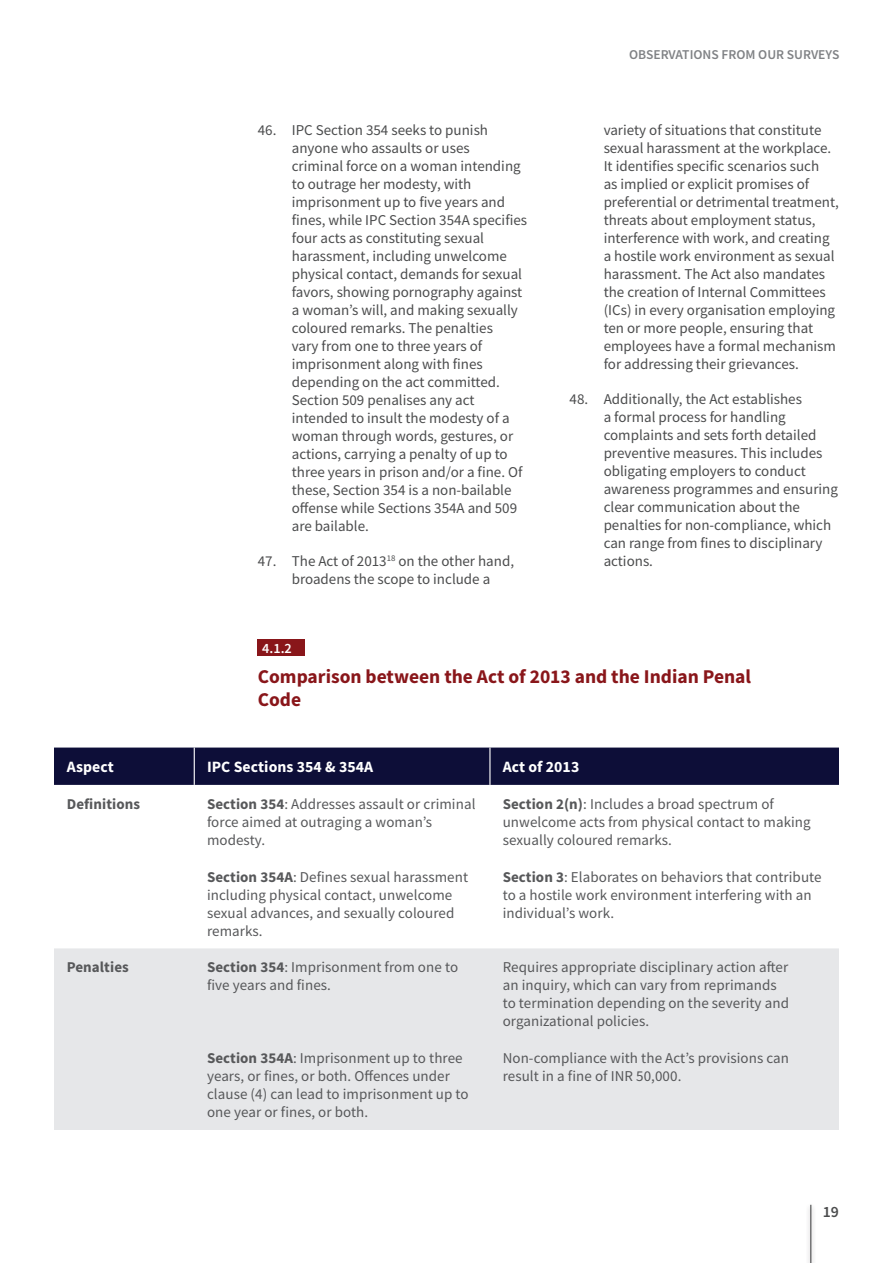
<style>
.page{position:relative;width:893px;height:1263px;background:#fff}
.page>*{position:absolute;margin:0;border:0;box-sizing:border-box;transform-origin:0 0}
.Head_2_Normal{font:700 19.5px/23.4px "Source Sans Pro";color:#89161a}
.TABLE_HEAD{font:700 15.75px "Source Sans Pro";letter-spacing:.005em;color:#fff}
.t1{font:600 15.75px "Source Sans Pro";color:#4b4c4d}
.Bullets_for_Forward{font:15px/18px "Source Sans Pro";color:#4b4c4d}
.TABLE_TEXT{font:15px/18px "Source Sans Pro";letter-spacing:.005em;color:#57585a}
.TABLE_TEXT-2{font:700 15px "Source Sans Pro";letter-spacing:.005em;color:#57585a}
.Head_1_Numbers{font:600 14.25px "Source Sans Pro";color:#fff}
.t2{font:600 13.5px "Source Sans Pro";color:#808285}
.s1{font-weight:700}
</style>
<div class="page">
<div style="left:805px;top:1202px;width:11px;height:61px;background:#231f20;opacity:.4"></div>
<hr style="left:810px;top:1205px;width:1px;height:58px;background:#4b4c4d">
<div style="left:258px;top:640px;width:47px;height:16px;background:#89161a"></div>
<div style="left:54px;top:747px;width:785px;height:38px;background:#0d0e38"></div>
<div style="left:54px;top:948px;width:785px;height:182px;background:#e6e7e9"></div>
<hr style="left:194px;top:747px;width:1px;height:38px;background:#fff">
<hr style="left:489px;top:747px;width:1px;height:38px;background:#fff">
<p class="Bullets_for_Forward" style="left:292px;top:121px;width:237px;text-indent:-34px">46. IPC Section 354 seeks to punish anyone who assaults or uses<br>criminal force on a woman intending to outrage her modesty, with imprisonment up to five years and fines, while IPC Section 354A specifies four acts as constituting sexual harassment, including unwelcome physical contact, demands for sexual favors, showing pornography against a woman’s will, and making sexually coloured remarks. The penalties<br>vary from one to three years of imprisonment along with fines depending on the act committed.<br>Section 509 penalises any act intended to insult the modesty of a woman through words, gestures, or actions, carrying a penalty of up to three years in prison and/or a fine. Of these, Section 354 is a non-bailable offense while Sections 354A and 509 are bailable.</p>
<p class="Bullets_for_Forward" style="left:292px;top:552px;width:224px;text-indent:-34px">47. The Act of 2013<sup>18</sup> on the other hand, broadens the scope to include a</p>
<p class="t2" style="left:629px;top:46px;width:212px">OBSERVATIONS FROM OUR SURVEYS</p>
<p class="Bullets_for_Forward" style="left:604px;top:121px;width:237px">variety of situations that constitute sexual harassment at the workplace.<br>It identifies specific scenarios such<br>as implied or explicit promises of preferential or detrimental treatment, threats about employment status, interference with work, and creating a hostile work environment as sexual harassment. The Act also mandates the creation of Internal Committees (ICs) in every organisation employing ten or more people, ensuring that employees have a formal mechanism for addressing their grievances.</p>
<p class="Bullets_for_Forward" style="left:604px;top:390px;width:236px;text-indent:-34px">48. Additionally, the Act establishes<br>a formal process for handling complaints and sets forth detailed preventive measures. This includes obligating employers to conduct awareness programmes and ensuring clear communication about the penalties for non-compliance, which can range from fines to disciplinary actions.</p>
<p class="Head_1_Numbers" style="left:262px;top:638px;width:31px">4.1.2</p>
<p class="Head_2_Normal" style="left:258px;top:664px;width:495px">Comparison between the Act of 2013 and the Indian Penal<br>Code</p>
<p class="TABLE_HEAD" style="left:67px;top:756px;width:49px">Aspect</p>
<p class="TABLE_HEAD" style="left:207px;top:756px;width:168px">IPC Sections 354 &amp; 354A</p>
<p class="TABLE_HEAD" style="left:503px;top:756px;width:78px">Act of 2013</p>
<p class="TABLE_TEXT-2" style="left:67px;top:794px;width:75px">Definitions</p>
<p class="TABLE_TEXT" style="left:207px;top:795px;width:270px"><span class="s1">Section 354</span>: Addresses assault or criminal force aimed at outraging a woman’s modesty.</p>
<p class="TABLE_TEXT" style="left:503px;top:795px;width:310px"><span class="s1">Section 2(n)</span>: Includes a broad spectrum of unwelcome acts from physical contact to making sexually coloured remarks.</p>
<p class="TABLE_TEXT" style="left:207px;top:868px;width:263px"><span class="s1">Section 354A</span>: Defines sexual harassment including physical contact, unwelcome sexual advances, and sexually coloured remarks.</p>
<p class="TABLE_TEXT" style="left:503px;top:868px;width:320px"><span class="s1">Section 3</span>: Elaborates on behaviors that contribute to a hostile work environment interfering with an individual’s work.</p>
<p class="TABLE_TEXT-2" style="left:67px;top:957px;width:64px">Penalties</p>
<p class="TABLE_TEXT" style="left:207px;top:958px;width:253px"><span class="s1">Section 354</span>: Imprisonment from one to five years and fines.</p>
<p class="TABLE_TEXT" style="left:503px;top:958px;width:288px">Requires appropriate disciplinary action after an inquiry, which can vary from reprimands to termination depending on the severity and organizational policies.</p>
<p class="TABLE_TEXT" style="left:207px;top:1049px;width:263px"><span class="s1">Section 354A</span>: Imprisonment up to three years, or fines, or both. Offences under clause (4) can lead to imprisonment up to one year or fines, or both.</p>
<p class="TABLE_TEXT" style="left:503px;top:1049px;width:288px">Non-compliance with the Act’s provisions can result in a fine of INR 50,000.</p>
<p class="t1" style="left:823px;top:1201px;width:18px">19</p>
</div>
